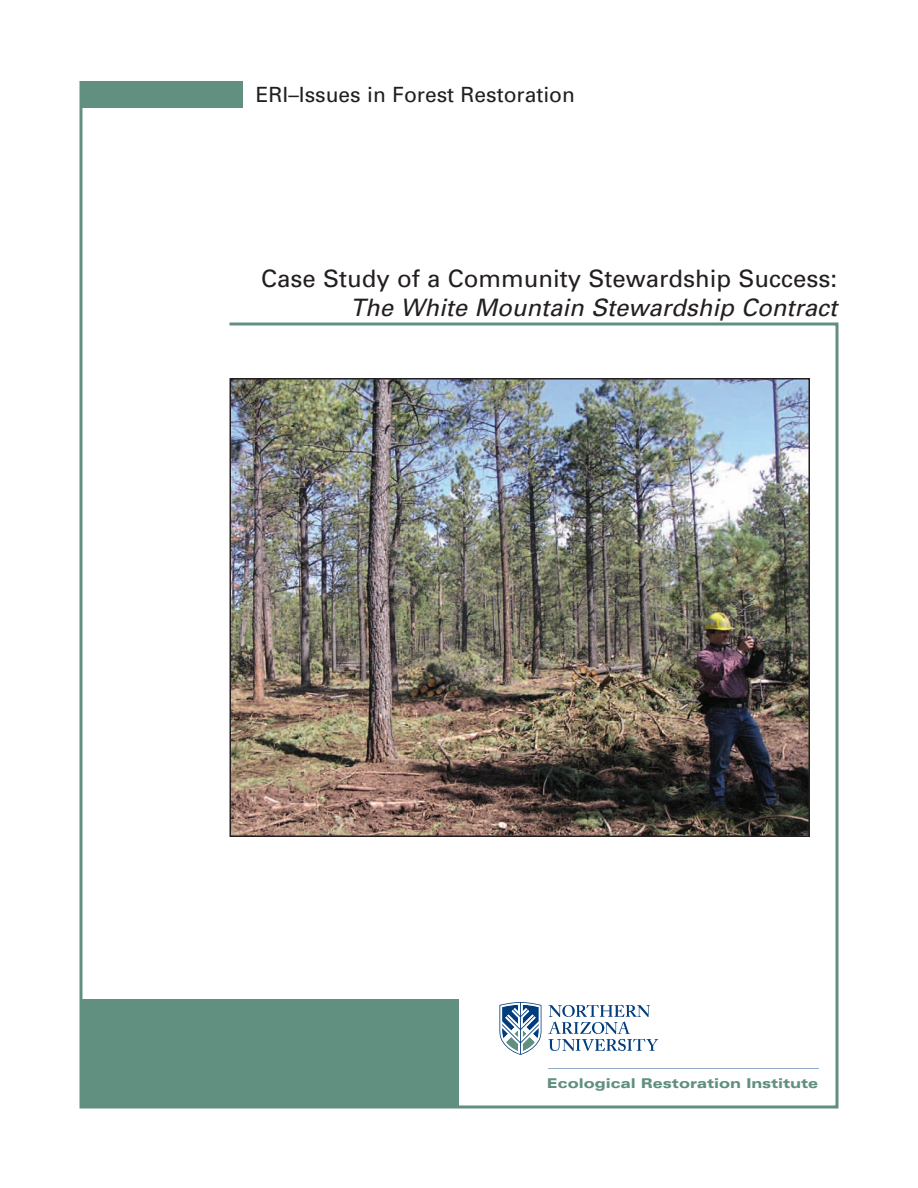
<style>
.page{position:relative;width:918px;height:1188px;background:#fff}
.page>*{position:absolute;margin:0;border:0;box-sizing:border-box;transform-origin:0 0}
.t1{font:24px "Univers";color:#231f20}
.t2{font:italic 24px "Univers";color:#231f20}
.t3{font:21px "Univers";color:#231f20}
.t4{font:900 expanded 13.5px "Univers";color:#619080}
</style>
<div class="page">
<img style="left:79px;top:81px;width:760px;height:1028px">
<svg style="left:548px;top:1005px;width:110px;height:46px"></svg>
<svg style="left:499px;top:1002px;width:42px;height:53px"></svg>
<hr style="left:548px;top:1068px;width:271px;height:1px;background:#013d7d">
<h3 class="t3" style="left:256px;top:87px;width:321px">ERI–Issues in Forest Restoration</h3>
<p class="t1" style="left:261px;top:270px;width:578px">Case Study of a Community Stewardship Success:</p>
<p class="t2" style="left:350px;top:299px;width:488px">The White Mountain Stewardship Contract</p>
<p class="t4" style="left:547px;top:1078px;width:273px">Ecological Restoration Institute</p>
</div>
